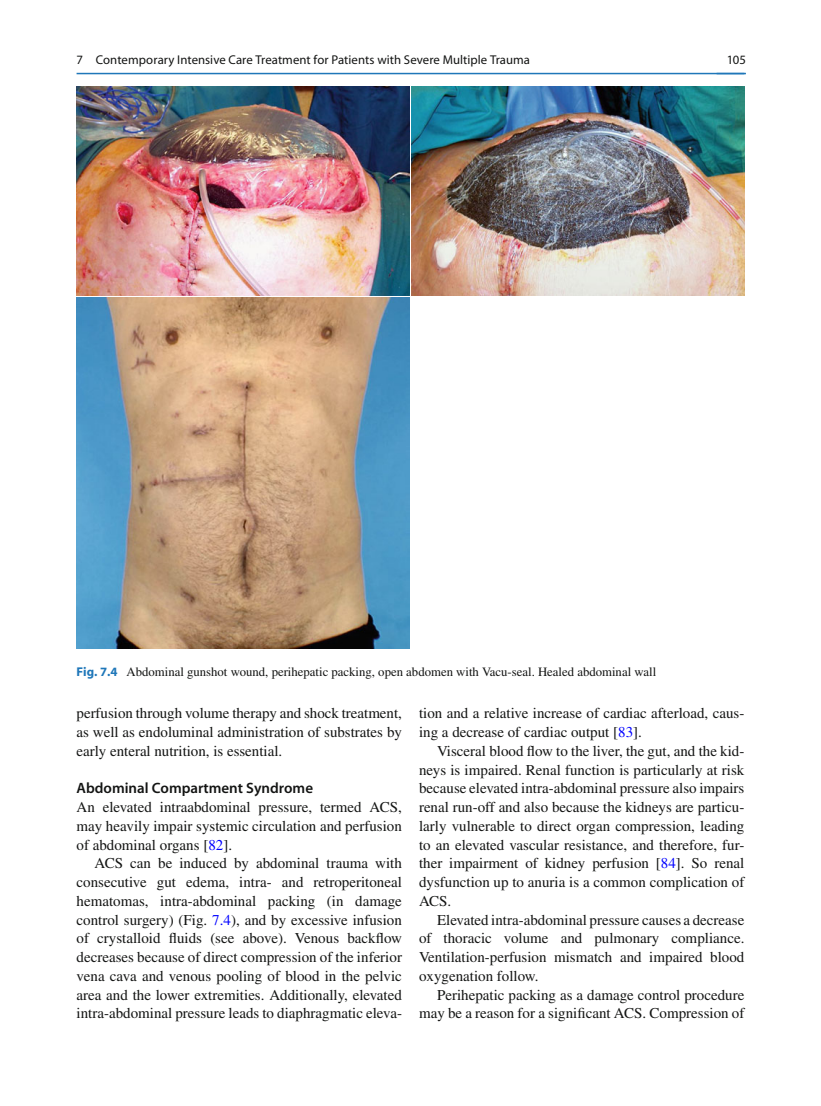
<style>
.page{position:relative;width:821px;height:1106px;background:#fff}
.page>*{position:absolute;margin:0;border:0;box-sizing:border-box;transform-origin:0 0}
.t1{font:15px/18.8px "Times";color:#131413;text-align:justify}
.t2{font:600 15px "Myriad";color:#131413}
.t3{font:12.75px "Times";color:#131413}
.t4{font:12.75px "Myriad";letter-spacing:.005em;color:#131413}
.s1{font-family:"Myriad";font-weight:700;color:#1f77b9}
.s2{color:#00f}
</style>
<div class="page">
<hr style="left:716px;top:73px;width:30px;height:1px;background:#1f77b9">
<hr style="left:77px;top:73px;width:667px;height:1px;background:#1f77b9">
<img style="left:77px;top:86px;width:332px;height:210px">
<img style="left:411px;top:86px;width:333px;height:210px">
<img style="left:77px;top:298px;width:332px;height:350px">
<p class="t4" style="left:77px;top:55px;width:455px">7 Contemporary Intensive Care Treatment for Patients with Severe Multiple Trauma</p>
<p class="t4" style="left:726px;top:55px;width:21px">105</p>
<p class="t3" style="left:77px;top:666px;width:581px"><span class="s1">Fig. 7.4</span> Abdominal gunshot wound, perihepatic packing, open abdomen with Vacu-seal. Healed abdominal wall</p>
<p class="t1" style="left:77px;top:705px;width:327px">perfusion through volume therapy and shock treatment, as well as endoluminal administration of substrates by early enteral nutrition, is essential.</p>
<p class="t2" style="left:77px;top:782px;width:238px">Abdominal Compartment Syndrome</p>
<p class="t1" style="left:77px;top:799px;width:327px">An elevated intraabdominal pressure, termed ACS, may heavily impair systemic circulation and perfusion of abdominal organs [ <span class="s2">82</span> ] .</p>
<p class="t1" style="left:77px;top:855px;width:327px;text-indent:18px">ACS can be induced by abdominal trauma with consecutive gut edema, intra- and retroperitoneal hematomas, intra-abdominal packing (in damage control surgery) (Fig. <span class="s2">7.4</span> ), and by excessive infusion of crystalloid fl uids (see above). Venous back fl ow decreases because of direct compression of the inferior vena cava and venous pooling of blood in the pelvic area and the lower extremities. Additionally, elevated intra-abdominal pressure leads to diaphragmatic eleva-</p>
<p class="t1" style="left:419px;top:705px;width:327px">tion and a relative increase of cardiac afterload, caus&shy;ing a decrease of cardiac output [ <span class="s2">83</span> ] .</p>
<p class="t1" style="left:419px;top:743px;width:327px;text-indent:18px">Visceral blood fl ow to the liver, the gut, and the kid&shy;neys is impaired. Renal function is particularly at risk because elevated intra-abdominal pressure also impairs renal run-off and also because the kidneys are particu&shy;larly vulnerable to direct organ compression, leading to an elevated vascular resistance, and therefore, fur&shy;ther impairment of kidney perfusion [ <span class="s2">84</span> ] . So renal dysfunction up to anuria is a common complication of ACS.</p>
<p class="t1" style="left:419px;top:911px;width:327px;text-indent:18px">Elevated intra-abdominal pressure causes a decrease of thoracic volume and pulmonary compliance.<br>Ventilation-perfusion mismatch and impaired blood oxygenation follow.</p>
<p class="t1" style="left:419px;top:986px;width:327px;text-align:right">Perihepatic packing as a damage control procedure may be a reason for a signi fi cant ACS. Compression of</p>
</div>
